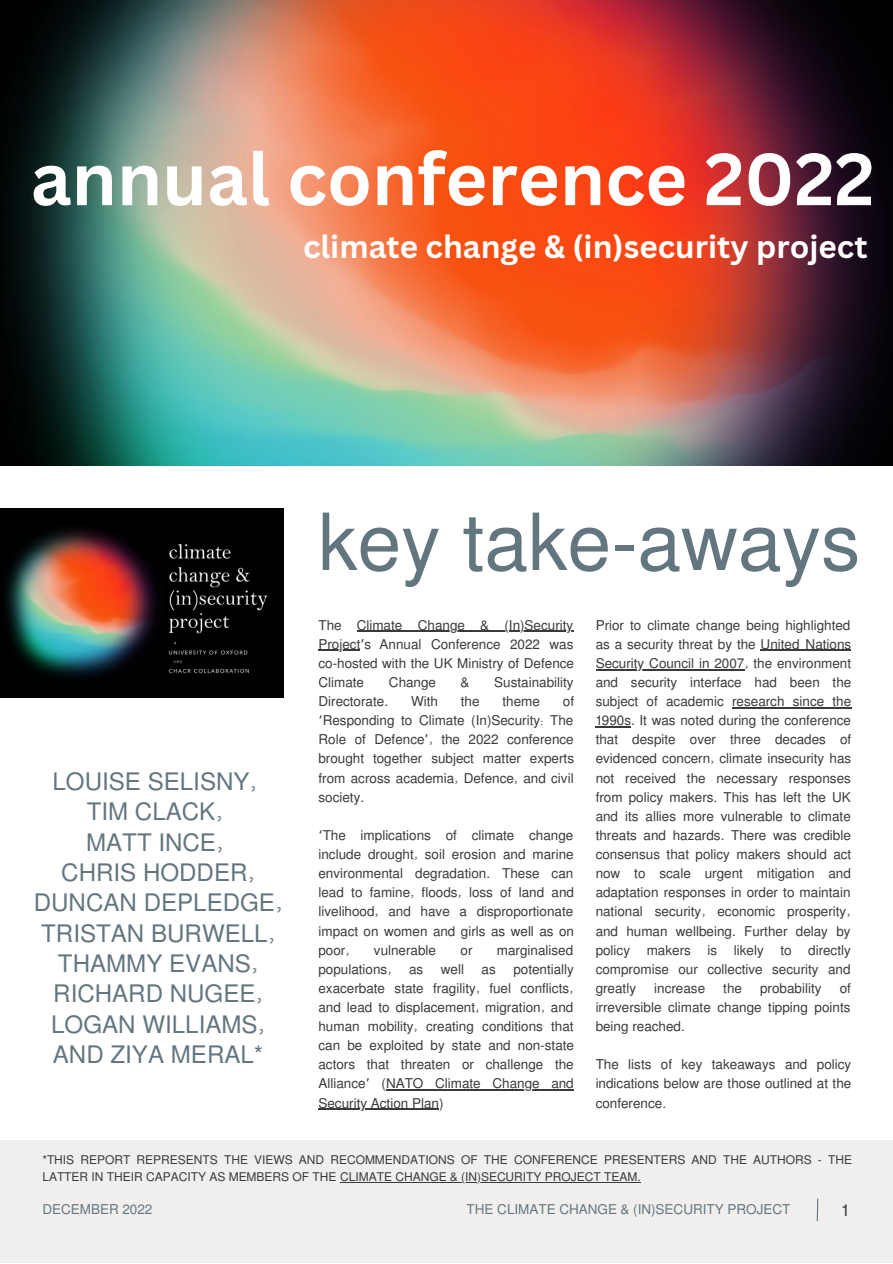
<style>
.page{position:relative;width:893px;height:1264px;background:#fff}
.page>*{position:absolute;margin:0;border:0;box-sizing:border-box;transform-origin:0 0}
.t1{font:78.6px "Mukti";color:#637680}
.t2{font:700 72px "Canva Sans";color:#fff}
.t3{font:700 31.5px "Canva Sans";color:#fff}
.t4{font:24.15px/30.3px "Mukti";color:#637680;text-align:center}
.t5{font:16.5px "Mukti";color:#3b3939}
.t6{font:13.5px/19px "Mukti";color:#3b3939;text-align:justify}
.t7{font:13.5px "Mukti";color:#637680}
.t8{font:12px/17px "Mukti";color:#3b3939}
.s1{font-family:"Noto Sans Gurmukhi"}
</style>
<div class="page">
<div style="left:0;top:1140px;width:892px;height:122px;background:#f0efed"></div>
<svg style="left:816px;top:1198px;width:2px;height:24px"></svg>
<img style="left:0;top:0;width:892px;height:466px">
<img style="left:0;top:508px;width:283px;height:189px">
<hr style="left:357px;top:630px;width:216px;height:2px;background:#3b3939">
<hr style="left:318px;top:650px;width:42px;height:1px;background:#3b3939">
<hr style="left:386px;top:1089px;width:187px;height:1px;background:#3b3939">
<hr style="left:318px;top:1108px;width:121px;height:1px;background:#3b3939">
<hr style="left:760px;top:650px;width:91px;height:1px;background:#3b3939">
<hr style="left:595px;top:669px;width:149px;height:1px;background:#3b3939">
<hr style="left:732px;top:707px;width:119px;height:1px;background:#3b3939">
<hr style="left:595px;top:726px;width:36px;height:1px;background:#3b3939">
<hr style="left:340px;top:1182px;width:301px;height:1px;background:#3b3939">
<h2 class="t2" style="left:31px;top:128px;width:845px">annual conference 2022</h2>
<h3 class="t3" style="left:303px;top:224px;width:566px">climate change &amp; (in)security project</h3>
<h3 class="t4" style="left:34px;top:765px;width:250px">LOUISE SELISNY,<br>TIM CLACK,<br>MATT INCE,<br>CHRIS HODDER,<br>DUNCAN DEPLEDGE,<br>TRISTAN BURWELL,<br>THAMMY EVANS,<br>RICHARD NUGEE,<br>LOGAN WILLIAMS,<br>AND ZIYA MERAL*</h3>
<h1 class="t1" style="left:318px;top:486px;width:543px">key take-aways</h1>
<p class="t6" style="left:318px;top:614px;width:257px">The Climate Change &amp; (In)Security Project<span class="s1">’</span>s Annual Conference 2022 was co-hosted with the UK Ministry of Defence Climate</p>
<p class="t6" style="left:595px;top:614px;width:257px">Prior to climate change being highlighted as a security threat by the United Nations Security Council in 2007, the environment and security interface had been the subject of academic research since the 1990s. It was noted during the conference that despite over three decades of evidenced concern, climate insecurity has not received the necessary responses from policy makers. This has left the UK and its allies more vulnerable to climate threats and hazards. There was credible consensus that policy makers should act now to scale urgent mitigation and adaptation responses in order to maintain national security, economic prosperity, and human wellbeing. Further delay by policy makers is likely to directly compromise our collective security and greatly</p>
<p class="t6" style="left:389px;top:672px;width:49px">Change</p>
<p class="t6" style="left:461px;top:672px;width:10px">&amp;</p>
<p class="t6" style="left:494px;top:672px;width:81px">Sustainability</p>
<p class="t6" style="left:318px;top:691px;width:257px;text-indent:244px">of <span class="s1">‘</span>Responding to Climate (In)Security: The Role of Defence<span class="s1">’</span>, the 2022 conference brought together subject matter experts from across academia, Defence, and civil society.</p>
<p class="t6" style="left:318px;top:825px;width:257px"><span class="s1">‘</span>The implications of climate change include drought, soil erosion and marine environmental degradation. These can lead to famine, floods, loss of land and livelihood, and have a disproportionate impact on women and girls as well as on poor,</p>
<p class="t6" style="left:318px;top:691px;width:71px">Directorate.</p>
<p class="t6" style="left:411px;top:691px;width:28px">With</p>
<p class="t6" style="left:461px;top:691px;width:20px">the</p>
<p class="t6" style="left:502px;top:691px;width:39px">theme</p>
<p class="t6" style="left:374px;top:939px;width:64px">vulnerable</p>
<p class="t6" style="left:460px;top:939px;width:13px">or</p>
<p class="t6" style="left:497px;top:939px;width:78px">marginalised</p>
<p class="t6" style="left:318px;top:958px;width:74px">populations,</p>
<p class="t6" style="left:409px;top:958px;width:16px">as</p>
<p class="t6" style="left:441px;top:958px;width:25px">well</p>
<p class="t6" style="left:481px;top:958px;width:16px">as</p>
<p class="t6" style="left:318px;top:958px;width:257px;text-indent:195px">potentially exacerbate state fragility, fuel conflicts, and lead to displacement, migration, and human mobility, creating conditions that can be exploited by state and non-state actors that threaten or challenge the Alliance<span class="s1">’</span> (NATO Climate Change and Security Action Plan)</p>
<p class="t6" style="left:595px;top:977px;width:257px;text-indent:244px">of irreversible climate change tipping points being reached.</p>
<p class="t6" style="left:595px;top:1054px;width:257px">The lists of key takeaways and policy indications below are those outlined at the conference.</p>
<p class="t6" style="left:654px;top:977px;width:52px">increase</p>
<p class="t6" style="left:723px;top:977px;width:20px">the</p>
<p class="t6" style="left:760px;top:977px;width:63px">probability</p>
<p class="t8" style="left:42px;top:1151px;width:811px">*THIS REPORT REPRESENTS THE VIEWS AND RECOMMENDATIONS OF THE CONFERENCE PRESENTERS AND THE AUTHORS - THE<br>LATTER IN THEIR CAPACITY AS MEMBERS OF THE CLIMATE CHANGE &amp; (IN)SECURITY PROJECT TEAM.</p>
<p class="t7" style="left:42px;top:1199px;width:112px">DECEMBER 2022</p>
<p class="t7" style="left:466px;top:1199px;width:325px">THE CLIMATE CHANGE &amp; (IN)SECURITY PROJECT</p>
<p class="t5" style="left:841px;top:1198px;width:9px">1</p>
</div>
